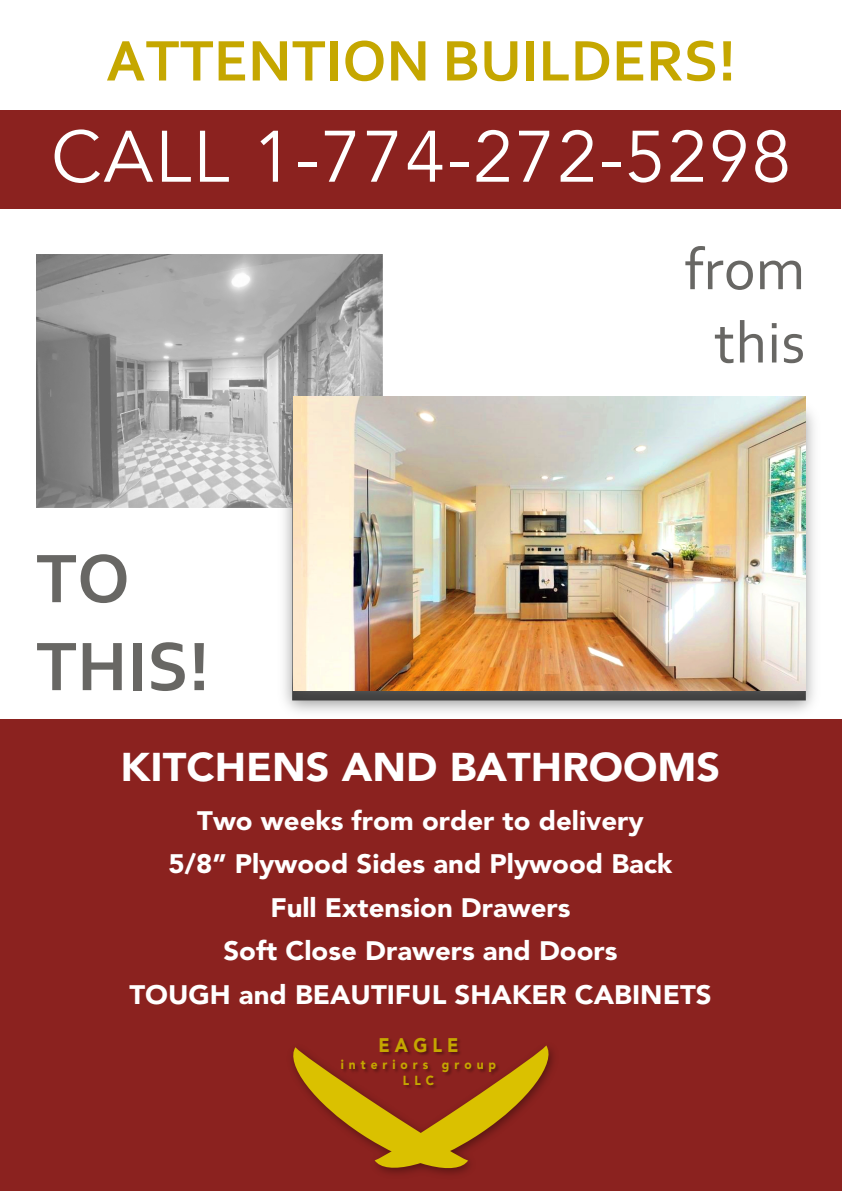
<style>
.page{position:relative;width:842px;height:1191px;background:#fff}
.page>*{position:absolute;margin:0;border:0;box-sizing:border-box;transform-origin:0 0}
.t1{font:700 72px/87.9px "Corbel";color:#686764}
.t2{font:700 60px "Corbel";color:#c5a700}
.t3{font:60px/73.3px "Corbel";color:#686764;text-align:center}
.t4{font:900 39.8px "Avenir LT Std";color:#fff;scale:1.04 1}
.t5{font:900 26.5px/43.5px "Avenir LT Std";color:#fff;text-align:center;scale:1.04 1}
.t6{font:900 19.6px "Avenir LT Std";letter-spacing:.28em;color:#c5a700;scale:.92 1}
.t7{font:900 13.1px/15.7px "Avenir LT Std";letter-spacing:.415em;color:#c5a700;text-align:center;scale:.92 1}
</style>
<div class="page">
<div style="left:0;top:719px;width:842px;height:472px;background:#8b221f"></div>
<img style="left:36px;top:254px;width:346px;height:253px">
<img style="left:273px;top:395px;width:541px;height:317px">
<div style="left:0;top:110px;width:841px;height:98px;background:#8b221f"></div>
<img style="left:293px;top:396px;width:512px;height:294px">
<svg style="left:55px;top:129px;width:98px;height:54px"></svg>
<svg style="left:162px;top:131px;width:29px;height:51px"></svg>
<svg style="left:200px;top:131px;width:29px;height:51px"></svg>
<svg style="left:260px;top:131px;width:18px;height:51px"></svg>
<div style="left:298px;top:162px;width:18px;height:5px;background:#fff"></div>
<svg style="left:325px;top:131px;width:30px;height:51px"></svg>
<svg style="left:367px;top:131px;width:30px;height:51px"></svg>
<svg style="left:408px;top:131px;width:34px;height:51px"></svg>
<div style="left:450px;top:162px;width:18px;height:5px;background:#fff"></div>
<svg style="left:476px;top:130px;width:33px;height:52px"></svg>
<svg style="left:519px;top:131px;width:30px;height:51px"></svg>
<svg style="left:561px;top:130px;width:32px;height:52px"></svg>
<div style="left:602px;top:162px;width:18px;height:5px;background:#fff"></div>
<svg style="left:629px;top:131px;width:31px;height:52px"></svg>
<svg style="left:671px;top:130px;width:32px;height:52px"></svg>
<svg style="left:713px;top:130px;width:33px;height:52px"></svg>
<svg style="left:755px;top:130px;width:32px;height:53px"></svg>
<svg style="left:292px;top:1045px;width:262px;height:129px"></svg>
<h2 class="t2" style="left:106px;top:36px;width:631px">ATTENTION BUILDERS!</h2>
<h1 class="t1" style="left:36px;top:540px;width:175px">TO<br>THIS!</h1>
<h2 class="t3" style="left:684px;top:238px;width:122px">from this</h2>
<h3 class="t4" style="left:121px;top:751px;width:578px">KITCHENS AND BATHROOMS</h3>
<p class="t5" style="left:129px;top:801px;width:561px">Two weeks from order to delivery<br>5/8” Plywood Sides and Plywood Back<br>Full Extension Drawers<br>Soft Close Drawers and Doors<br>TOUGH and BEAUTIFUL SHAKER CABINETS</p>
<p class="t6" style="left:379px;top:1036px;width:88px">EAGLE</p>
<p class="t7" style="left:341px;top:1057px;width:170px">interiors group<br>LLC</p>
</div>
